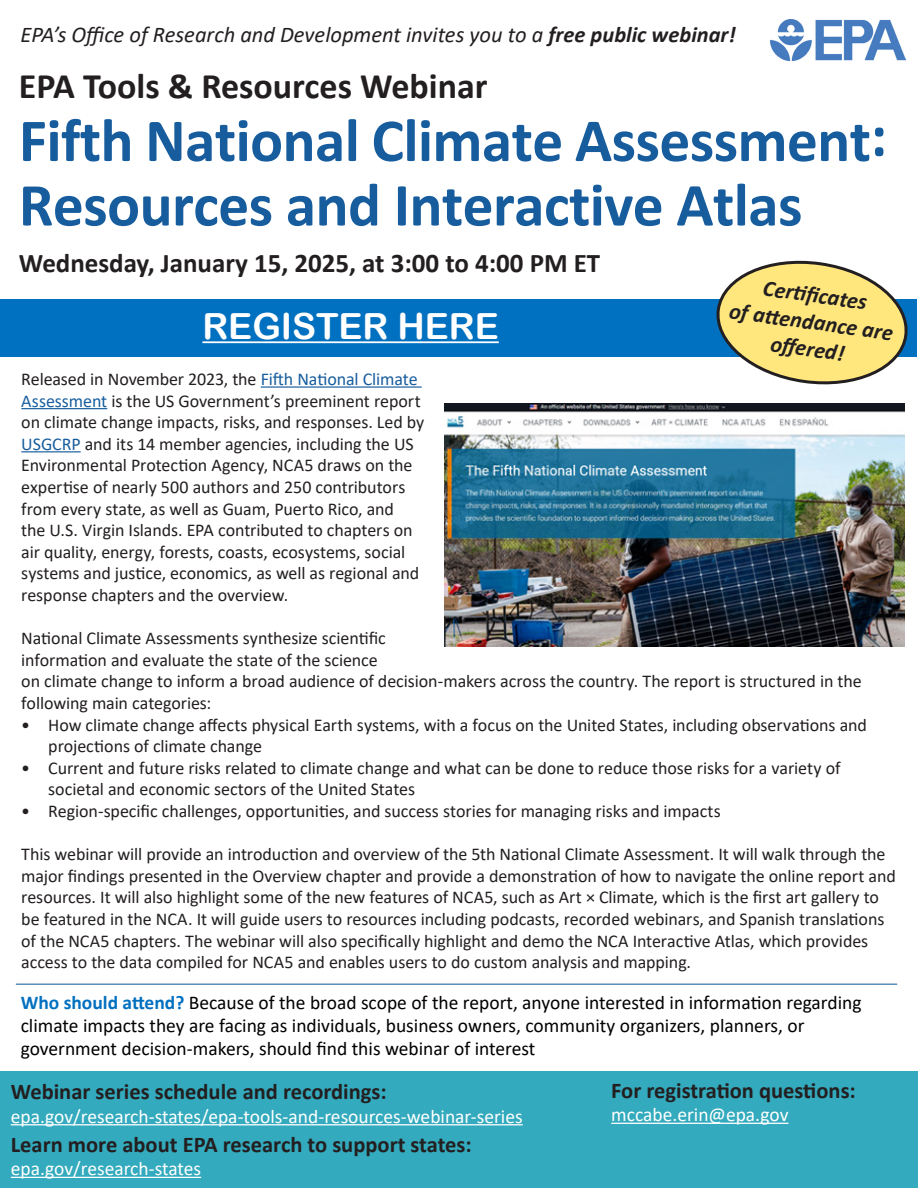
<style>
.page{position:relative;width:918px;height:1188px;background:#fff}
.page>*{position:absolute;margin:0;border:0;box-sizing:border-box;transform-origin:0 0}
.t1{font:700 61.5px/64.5px "Calibri";letter-spacing:-.01em;color:#175d9e}
.t2{font:700 36px "Calibri";color:#231f20}
.t3{font:36px "Arial Rounded MT Bold";color:#fff}
.t4{font:700 27px "Calibri";color:#231f20}
.t5{font:700 22.5px "Calibri";color:#231f20}
.t6{font:italic 22.5px "Calibri";color:#231f20}
.t7{font:italic 700 22.5px "Calibri";color:#231f20}
.t8{font:19.5px/23.4px "Calibri";color:#000}
.t9{font:19.5px "Calibri";color:#fff}
.t10{font:18px/21.6px "Calibri";letter-spacing:-.005em;color:#231f20}
.s1{font-weight:700}
.s2{color:#175d9e}
.s3{font-weight:700;color:#0070c0}
</style>
<div class="page">
<div style="left:0;top:1071px;width:918px;height:117px;background:#33aabd"></div>
<div style="left:1px;top:299px;width:916px;height:57px;background:#0070c0"></div>
<hr style="left:202px;top:341px;width:297px;height:2px;background:#fff">
<svg style="left:710px;top:260px;width:204px;height:125px"></svg>
<img style="left:771px;top:19px;width:134px;height:42px">
<hr style="left:611px;top:1123px;width:178px;height:1px;background:#fff">
<hr style="left:16px;top:984px;width:881px;height:1px;background:#175d9e">
<hr style="left:261px;top:386px;width:161px;height:2px;background:#175d9e">
<hr style="left:21px;top:408px;width:86px;height:1px;background:#175d9e">
<hr style="left:21px;top:451px;width:60px;height:1px;background:#175d9e">
<hr style="left:11px;top:1124px;width:512px;height:1px;background:#fff">
<hr style="left:11px;top:1177px;width:190px;height:1px;background:#fff">
<img style="left:445px;top:404px;width:459px;height:243px">
<p class="t6" style="left:20px;top:19px;width:717px">EPA’s Office of Research and Development invites you to a <span class="s1">free public webinar!</span></p>
<p class="t2" style="left:19px;top:61px;width:470px">EPA Tools &amp; Resources Webinar</p>
<p class="t1" style="left:19px;top:107px;width:870px">Fifth National Climate Assessment:<br>Resources and Interactive Atlas</p>
<p class="t4" style="left:19px;top:244px;width:583px">Wednesday, January 15, 2025, at 3:00 to 4:00 PM ET</p>
<p class="t3" style="left:202px;top:305px;width:298px">REGISTER HERE</p>
<p class="t7" style="left:765px;top:272px;width:106px;rotate:8deg">Certificates</p>
<p class="t7" style="left:732px;top:294px;width:167px;rotate:8deg">of att endance are</p>
<p class="t7" style="left:773px;top:327px;width:76px;rotate:8deg">off ered!</p>
<p class="t10" style="left:21px;top:368px;width:405px">Released in November 2023, the <span class="s2">Fifth National Climate Assessment</span> is the US Government’s preeminent report on climate change impacts, risks, and responses. Led by <span class="s2">USGCRP</span> and its 14 member agencies, including the US Environmental Protection Agency, NCA5 draws on the expertise of nearly 500 authors and 250 contributors from every state, as well as Guam, Puerto Rico, and<br>the U.S. Virgin Islands. EPA contributed to chapters on air quality, energy, forests, coasts, ecosystems, social systems and justice, economics, as well as regional and response chapters and the overview.</p>
<p class="t10" style="left:21px;top:627px;width:842px">National Climate Assessments synthesize scientific<br>information and evaluate the state of the science<br>on climate change to inform a broad audience of decision-makers across the country. The report is structured in the following main categories:</p>
<p class="t10" style="left:48px;top:713px;width:820px;text-indent:-27px">• How climate change affects physical Earth systems, with a focus on the United States, including observations and projections of climate change</p>
<p class="t10" style="left:48px;top:757px;width:794px;text-indent:-27px">• Current and future risks related to climate change and what can be done to reduce those risks for a variety of societal and economic sectors of the United States</p>
<p class="t10" style="left:21px;top:800px;width:701px">• Region-specific challenges, opportunities, and success stories for managing risks and impacts</p>
<p class="t10" style="left:21px;top:843px;width:876px">This webinar will provide an introduction and overview of the 5th National Climate Assessment. It will walk through the major findings presented in the Overview chapter and provide a demonstration of how to navigate the online report and resources. It will also highlight some of the new features of NCA5, such as Art × Climate, which is the first art gallery to be featured in the NCA. It will guide users to resources including podcasts, recorded webinars, and Spanish translations of the NCA5 chapters. The webinar will also specifically highlight and demo the NCA Interactive Atlas, which provides access to the data compiled for NCA5 and enables users to do custom analysis and mapping.</p>
<p class="t8" style="left:21px;top:990px;width:842px"><span class="s3">Who should attend?</span> Because of the broad scope of the report, anyone interested in information regarding climate impacts they are facing as individuals, business owners, community organizers, planners, or government decision-makers, should find this webinar of interest</p>
<p class="t5" style="left:11px;top:1076px;width:377px">Webinar series schedule and recordings:</p>
<p class="t9" style="left:11px;top:1103px;width:513px">epa.gov/research-states/epa-tools-and-resources-webinar-series</p>
<p class="t5" style="left:11px;top:1128px;width:462px">Learn more about EPA research to support states:</p>
<p class="t9" style="left:11px;top:1155px;width:192px">epa.gov/research-states</p>
<p class="t5" style="left:611px;top:1074px;width:246px">For registration questions:</p>
<p class="t9" style="left:611px;top:1101px;width:179px">mccabe.erin@epa.gov</p>
</div>
